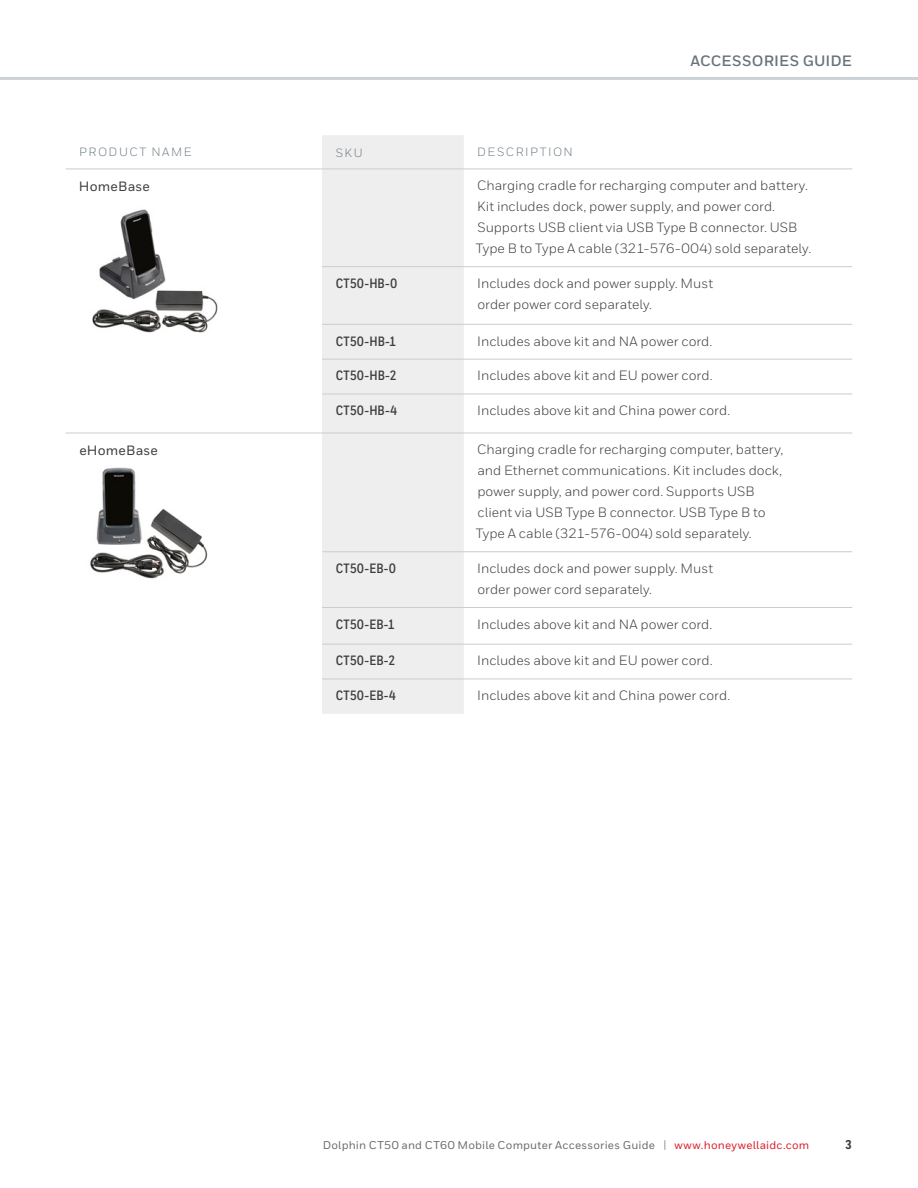
<style>
.page{position:relative;width:918px;height:1188px;background:#fff}
.page>*{position:absolute;margin:0;border:0;box-sizing:border-box;transform-origin:0 0}
.t1{font:700 15px "Honeywell Sans";letter-spacing:.01em;color:#687379}
.Body__9_14_pt{font:13.5px/21px "Honeywell Sans";color:#3e3e3f}
.Body__9_14_pt-2{font:700 13.5px "Honeywell Cond";color:#3e3e3f}
.Body__9_14_pt-3{font:500 13.5px "Honeywell Sans";letter-spacing:.01em;color:#3e3e3f}
.t2{font:800 12.75px "Honeywell Cond";color:#3e3e3f}
.Table__Header{font:12px "Honeywell Sans";letter-spacing:.125em;color:#748086}
.t3{font:500 11.25px "Honeywell Sans";letter-spacing:.02em;color:#6c6d70}
.s1{font-size:11.4px;color:#939598}
.s2{color:#dc1f2e}
</style>
<div class="page">
<div style="left:322px;top:135px;width:142px;height:579px;background:#eeeeef"></div>
<hr style="left:66px;top:169px;width:256px;height:1px;background:#cbccce">
<hr style="left:322px;top:266px;width:142px;height:1px;background:#cbccce">
<hr style="left:464px;top:266px;width:388px;height:1px;background:#cbccce">
<hr style="left:322px;top:324px;width:142px;height:1px;background:#cbccce">
<hr style="left:464px;top:324px;width:388px;height:1px;background:#cbccce">
<hr style="left:322px;top:359px;width:142px;height:1px;background:#cbccce">
<hr style="left:464px;top:359px;width:388px;height:1px;background:#cbccce">
<hr style="left:322px;top:394px;width:142px;height:1px;background:#cbccce">
<hr style="left:464px;top:394px;width:388px;height:1px;background:#cbccce">
<hr style="left:66px;top:433px;width:256px;height:1px;background:#cbccce">
<hr style="left:322px;top:551px;width:142px;height:1px;background:#cbccce">
<hr style="left:464px;top:551px;width:388px;height:1px;background:#cbccce">
<hr style="left:322px;top:607px;width:142px;height:1px;background:#cbccce">
<hr style="left:464px;top:607px;width:388px;height:1px;background:#cbccce">
<hr style="left:322px;top:644px;width:142px;height:1px;background:#cbccce">
<hr style="left:464px;top:644px;width:388px;height:1px;background:#cbccce">
<hr style="left:322px;top:679px;width:142px;height:1px;background:#cbccce">
<hr style="left:464px;top:679px;width:388px;height:1px;background:#cbccce">
<hr style="left:464px;top:169px;width:388px;height:1px;background:#cbccce">
<hr style="left:464px;top:433px;width:388px;height:1px;background:#cbccce">
<hr style="left:322px;top:169px;width:142px;height:1px;background:#cbccce">
<hr style="left:322px;top:433px;width:142px;height:1px;background:#cbccce">
<img style="left:92px;top:209px;width:126px;height:124px">
<img style="left:90px;top:467px;width:118px;height:112px">
<hr style="left:0;top:77px;width:918px;height:3px;background:#cbd1d5">
<p class="t1" style="left:690px;top:52px;width:163px">ACCESSORIES GUIDE</p>
<p class="Table__Header" style="left:79px;top:145px;width:114px">PRODUCT NAME</p>
<p class="Table__Header" style="left:336px;top:145px;width:28px">SKU</p>
<p class="Table__Header" style="left:477px;top:145px;width:97px">DESCRIPTION</p>
<p class="Body__9_14_pt-3" style="left:79px;top:179px;width:72px">HomeBase</p>
<p class="Body__9_14_pt" style="left:476px;top:175px;width:337px">Charging cradle for recharging computer and battery.<br>Kit includes dock, power supply, and power cord.<br>Supports USB client via USB Type B connector. USB Type B to Type A cable (321-576-004) sold separately.</p>
<p class="Body__9_14_pt-2" style="left:336px;top:275px;width:63px">CT50-HB-0</p>
<p class="Body__9_14_pt" style="left:477px;top:273px;width:237px">Includes dock and power supply. Must order power cord separately.</p>
<p class="Body__9_14_pt-2" style="left:336px;top:333px;width:62px">CT50-HB-1</p>
<p class="Body__9_14_pt" style="left:477px;top:330px;width:237px">Includes above kit and NA power cord.</p>
<p class="Body__9_14_pt-2" style="left:336px;top:368px;width:62px">CT50-HB-2</p>
<p class="Body__9_14_pt" style="left:477px;top:365px;width:237px">Includes above kit and EU power cord.</p>
<p class="Body__9_14_pt-2" style="left:336px;top:402px;width:63px">CT50-HB-4</p>
<p class="Body__9_14_pt" style="left:477px;top:400px;width:255px">Includes above kit and China power cord.</p>
<p class="Body__9_14_pt-3" style="left:79px;top:443px;width:80px">eHomeBase</p>
<p class="Body__9_14_pt" style="left:476px;top:439px;width:309px">Charging cradle for recharging computer, battery, and Ethernet communications. Kit includes dock, power supply, and power cord. Supports USB client via USB Type B connector. USB Type B to Type A cable (321-576-004) sold separately.</p>
<p class="Body__9_14_pt-2" style="left:336px;top:560px;width:62px">CT50-EB-0</p>
<p class="Body__9_14_pt" style="left:477px;top:558px;width:237px">Includes dock and power supply. Must order power cord separately.</p>
<p class="Body__9_14_pt-2" style="left:336px;top:616px;width:61px">CT50-EB-1</p>
<p class="Body__9_14_pt" style="left:477px;top:614px;width:237px">Includes above kit and NA power cord.</p>
<p class="Body__9_14_pt-2" style="left:336px;top:653px;width:61px">CT50-EB-2</p>
<p class="Body__9_14_pt" style="left:477px;top:650px;width:237px">Includes above kit and EU power cord.</p>
<p class="Body__9_14_pt-2" style="left:336px;top:687px;width:62px">CT50-EB-4</p>
<p class="Body__9_14_pt" style="left:477px;top:685px;width:255px">Includes above kit and China power cord.</p>
<p class="t3" style="left:323px;top:1138px;width:488px">Dolphin CT50 and CT60 Mobile Computer Accessories Guide <span class="s1">|</span> <span class="s2">www.honeywellaidc.com</span></p>
<p class="t2" style="left:845px;top:1137px;width:8px">3</p>
</div>
